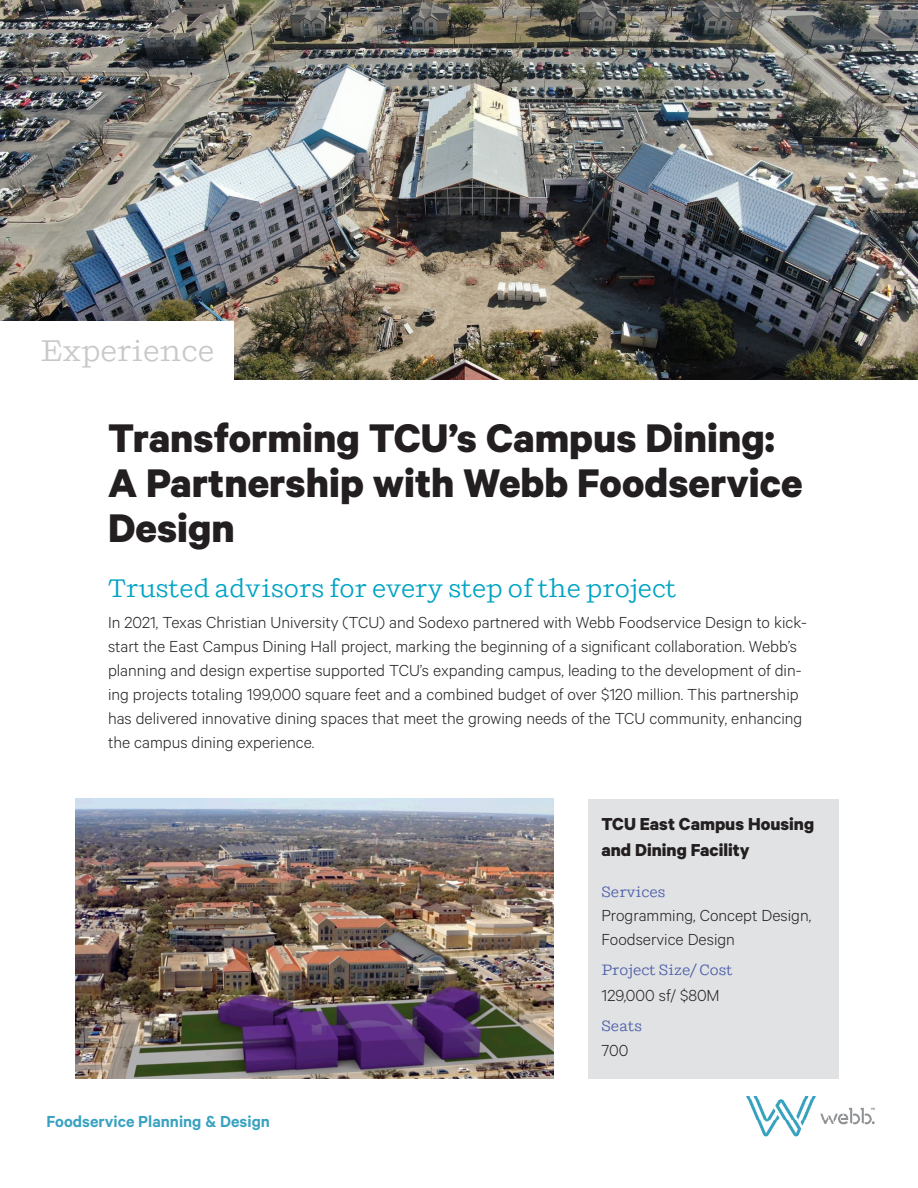
<style>
.page{position:relative;width:918px;height:1188px;background:#fff}
.page>*{position:absolute;margin:0;border:0;box-sizing:border-box;transform-origin:0 0}
.t1{font:700 45px/45px "Calibre";color:#231f20}
.t2{font:30px "Shift";color:#c7c8ca}
.t3{font:25.5px "Shift";color:#00a3c4}
.t4{font:700 19.5px/25.5px "Calibre";color:#231f20}
.t5{font:300 18px/24px "Calibre";color:#231f20}
.t6{font:600 18px "Calibre";color:#39a2c1}
.t7{font:15px "Shift";color:#4a5da9}
</style>
<div class="page">
<img style="left:1px;top:0;width:917px;height:380px">
<div style="left:1px;top:322px;width:233px;height:59px;background:#fff"></div>
<img style="left:746px;top:1096px;width:129px;height:41px">
<img style="left:76px;top:799px;width:478px;height:280px">
<div style="left:588px;top:799px;width:250px;height:280px;background:#e1e2e4"></div>
<h2 class="t2" style="left:40px;top:333px;width:176px">Experience</h2>
<h1 class="t1" style="left:108px;top:414px;width:696px">Transforming TCU’s Campus Dining:<br>A Partnership with Webb Foodservice<br>Design</h1>
<h3 class="t3" style="left:108px;top:574px;width:570px">Trusted advisors for every step of the project</h3>
<p class="t5" style="left:108px;top:610px;width:700px">In 2021, Texas Christian University (TCU) and Sodexo partnered with Webb Foodservice Design to kick&shy;start the East Campus Dining Hall project, marking the beginning of a significant collaboration. Webb’s planning and design expertise supported TCU’s expanding campus, leading to the development of din&shy;ing projects totaling 199,000 square feet and a combined budget of over $120 million. This partnership has delivered innovative dining spaces that meet the growing needs of the TCU community, enhancing the campus dining experience.</p>
<p class="t6" style="left:46px;top:1111px;width:225px">Foodservice Planning &amp; Design</p>
<p class="t4" style="left:602px;top:811px;width:214px">TCU East Campus Housing and Dining Facility</p>
<p class="t7" style="left:602px;top:883px;width:66px">Services</p>
<p class="t5" style="left:602px;top:903px;width:211px">Programming, Concept Design,<br>Foodservice Design</p>
<p class="t7" style="left:602px;top:961px;width:133px">Project Size/ Cost</p>
<p class="t5" style="left:602px;top:982px;width:120px">129,000 sf/ $80M</p>
<p class="t7" style="left:602px;top:1017px;width:42px">Seats</p>
<p class="t5" style="left:602px;top:1038px;width:28px">700</p>
</div>
